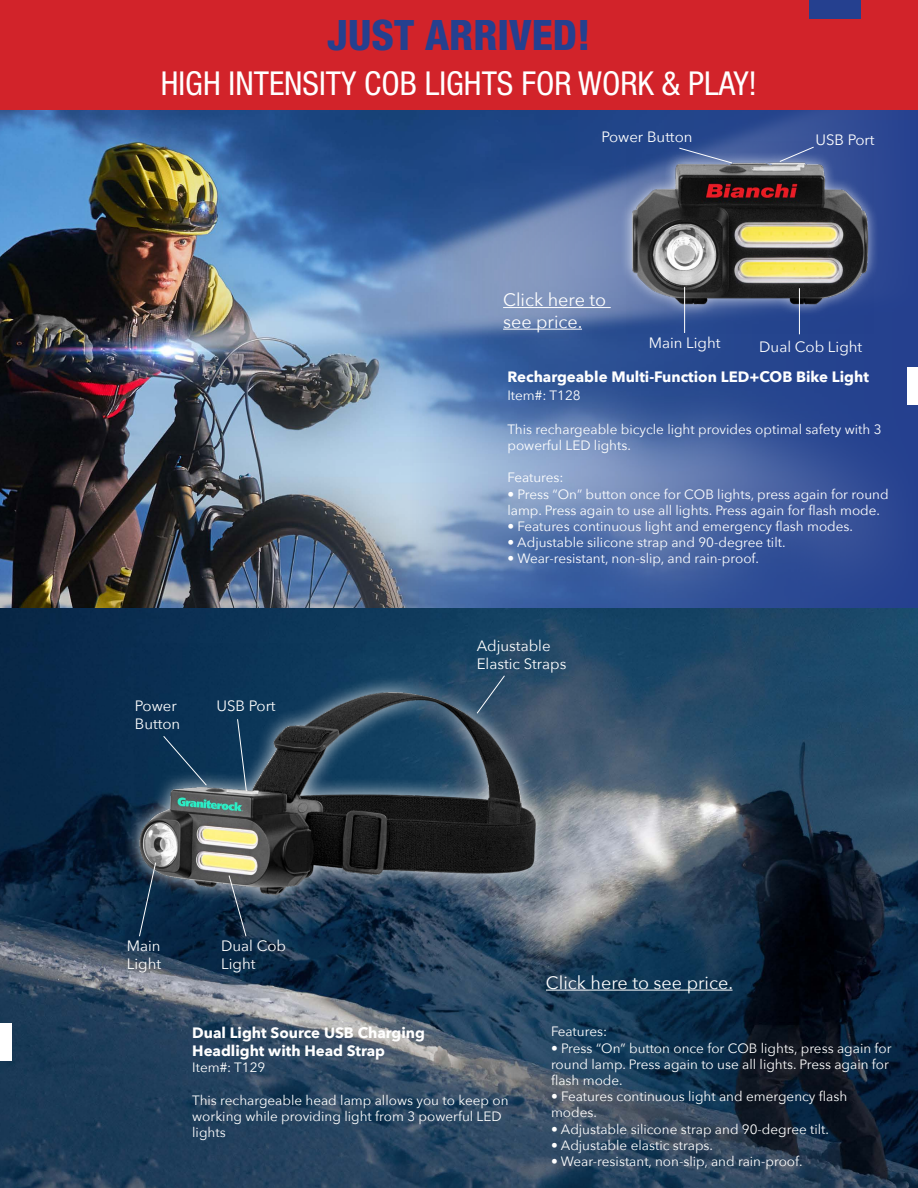
<style>
.page{position:relative;width:918px;height:1188px;background:#fff}
.page>*{position:absolute;margin:0;border:0;box-sizing:border-box;transform-origin:0 0}
.t1{font:800 condensed 42px "Helvetica Neue LT Std";color:#25408f}
.t2{font:condensed 33px "Helvetica Neue LT Std";color:#fff}
.t3{font:18px/21.6px "Avenir Next";color:#fff}
.t4{font:15px/18px "Avenir Next";color:#fff}
.t5{font:700 15px/18px "Avenir Next";color:#fff}
.t6{font:13.5px/16.2px "Avenir Next";color:#fff}
</style>
<div class="page">
<img style="left:0;top:110px;width:918px;height:1078px">
<svg style="left:407px;top:110px;width:511px;height:499px;background:#4967a3"></svg>
<div style="left:620px;top:151px;width:260px;height:165px;background:#fff;opacity:.75"></div>
<img style="left:626px;top:141px;width:247px;height:192px">
<hr style="left:799px;top:288px;width:1px;height:46px;background:#fff">
<hr style="left:684px;top:287px;width:1px;height:46px;background:#fff">
<div style="left:0;top:0;width:918px;height:110px;background:#d2232a"></div>
<svg style="left:679px;top:148px;width:53px;height:15px"></svg>
<svg style="left:779px;top:147px;width:35px;height:15px"></svg>
<div style="left:809px;top:0;width:52px;height:18px;background:#25408f"></div>
<div style="left:908px;top:367px;width:10px;height:37px;background:#fff"></div>
<div style="left:0;top:1023px;width:11px;height:37px;background:#fff"></div>
<div style="left:123px;top:674px;width:429px;height:237px;background:#fff;opacity:.88"></div>
<img style="left:135px;top:644px;width:404px;height:295px">
<svg style="left:139px;top:862px;width:18px;height:75px"></svg>
<svg style="left:228px;top:875px;width:19px;height:62px"></svg>
<svg style="left:163px;top:735px;width:44px;height:51px;background:#173d5c"></svg>
<svg style="left:237px;top:718px;width:10px;height:74px"></svg>
<svg style="left:476px;top:675px;width:30px;height:39px"></svg>
<hr style="left:546px;top:990px;width:187px;height:1px;background:#fff">
<hr style="left:503px;top:307px;width:108px;height:1px;background:#fff">
<hr style="left:503px;top:329px;width:79px;height:1px;background:#fff">
<h1 class="t1" style="left:327px;top:9px;width:265px">JUST ARRIVED!</h1>
<h2 class="t2" style="left:161px;top:64px;width:598px">HIGH INTENSITY COB LIGHTS FOR WORK &amp; PLAY!</h2>
<p class="t4" style="left:601px;top:127px;width:93px">Power Button</p>
<p class="t4" style="left:815px;top:130px;width:61px">USB Port</p>
<h3 class="t3" style="left:503px;top:288px;width:105px">Click here to see price.</h3>
<p class="t4" style="left:649px;top:333px;width:73px">Main Light</p>
<p class="t4" style="left:759px;top:337px;width:105px">Dual Cob Light</p>
<p class="t5" style="left:507px;top:367px;width:363px">Rechargeable Multi-Function LED+COB Bike Light</p>
<p class="t6" style="left:507px;top:386px;width:75px">Item#: T128</p>
<p class="t6" style="left:507px;top:420px;width:376px">This rechargeable bicycle light provides optimal safety with 3 powerful LED lights.</p>
<p class="t6" style="left:507px;top:469px;width:58px">Features:</p>
<p class="t6" style="left:507px;top:485px;width:383px">• Press “On” button once for COB lights, press again for round lamp. Press again to use all lights. Press again for flash mode.</p>
<p class="t6" style="left:507px;top:518px;width:347px">• Features continuous light and emergency flash modes.</p>
<p class="t6" style="left:507px;top:534px;width:280px">• Adjustable silicone strap and 90-degree tilt.</p>
<p class="t6" style="left:507px;top:550px;width:253px">• Wear-resistant, non-slip, and rain-proof.</p>
<p class="t4" style="left:135px;top:696px;width:47px">Power<br>Button</p>
<p class="t4" style="left:217px;top:696px;width:61px">USB Port</p>
<p class="t4" style="left:477px;top:637px;width:91px">Adjustable<br>Elastic Straps</p>
<p class="t4" style="left:127px;top:936px;width:36px">Main<br>Light</p>
<p class="t4" style="left:221px;top:936px;width:66px">Dual Cob<br>Light</p>
<p class="t5" style="left:192px;top:1023px;width:234px">Dual Light Source USB Charging<br>Headlight with Head Strap</p>
<p class="t6" style="left:192px;top:1059px;width:75px">Item#: T129</p>
<p class="t6" style="left:192px;top:1091px;width:318px">This rechargeable head lamp allows you to keep on working while providing light from 3 powerful LED lights</p>
<h3 class="t3" style="left:546px;top:971px;width:189px">Click here to see price.</h3>
<p class="t6" style="left:551px;top:1023px;width:58px">Features:</p>
<p class="t6" style="left:551px;top:1039px;width:342px">• Press “On” button once for COB lights, press again for round lamp. Press again to use all lights. Press again for flash mode.</p>
<p class="t6" style="left:551px;top:1088px;width:298px">• Features continuous light and emergency flash modes.</p>
<p class="t6" style="left:551px;top:1120px;width:280px">• Adjustable silicone strap and 90-degree tilt.</p>
<p class="t6" style="left:551px;top:1136px;width:164px">• Adjustable elastic straps.</p>
<p class="t6" style="left:551px;top:1153px;width:253px">• Wear-resistant, non-slip, and rain-proof.</p>
</div>
